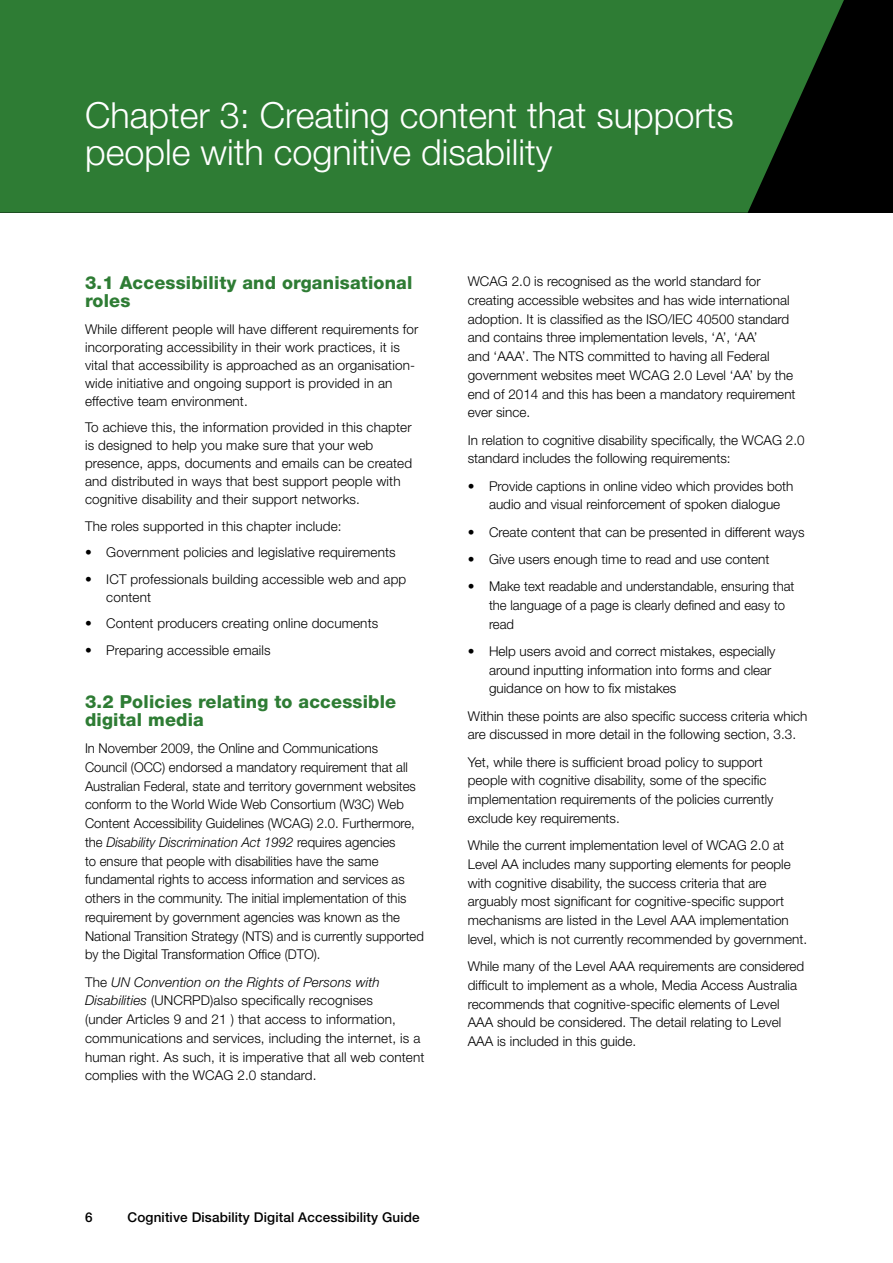
<style>
.page{position:relative;width:893px;height:1263px;background:#fff}
.page>*{position:absolute;margin:0;border:0;box-sizing:border-box;transform-origin:0 0}
.t1{font:300 36px/37.5px "Helvetica Neue LT Pro";color:#fff}
.t2{font:800 18px/18px "Helvetica Neue LT Pro";letter-spacing:.01em;color:#2e7c34}
.t3{font:300 13.5px/18.8px "Helvetica Neue LT Pro";color:#000}
.t4{font:500 13.5px "Helvetica Neue LT Pro";letter-spacing:.01em;color:#000}
.s1{font-style:italic}
</style>
<div class="page">
<div style="left:0;top:0;width:893px;height:213px;background:#000"></div>
<div style="left:0;top:0;width:844px;height:213px;background:#2e7c34"></div>
<h1 class="t1" style="left:85px;top:95px;width:650px">Chapter 3: Creating content that supports people with cognitive disability</h1>
<h2 class="t2" style="left:85px;top:274px;width:329px">3.1 Accessibility and organisational</h2>
<p class="t3" style="left:468px;top:272px;width:294px">WCAG 2.0 is recognised as the world standard for</p>
<h2 class="t2" style="left:85px;top:292px;width:47px">roles</h2>
<p class="t3" style="left:468px;top:290px;width:323px">creating accessible websites and has wide international</p>
<p class="t3" style="left:85px;top:320px;width:335px;line-height:18px">While different people will have different requirements for incorporating accessibility in their work practices, it is vital that accessibility is approached as an organisation&shy;wide initiative and ongoing support is provided in an effective team environment.</p>
<p class="t3" style="left:85px;top:418px;width:329px;line-height:18px">To achieve this, the information provided in this chapter is designed to help you make sure that your web presence, apps, documents and emails can be created and distributed in ways that best support people with cognitive disability and their support networks.</p>
<p class="t3" style="left:85px;top:516px;width:258px">The roles supported in this chapter include:</p>
<p class="t3" style="left:85px;top:543px;width:312px">• Government policies and legislative requirements</p>
<p class="t3" style="left:106px;top:570px;width:302px;line-height:18px;text-indent:-21px">• ICT professionals building accessible web and app content</p>
<p class="t3" style="left:85px;top:614px;width:295px">• Content producers creating online documents</p>
<p class="t3" style="left:85px;top:640px;width:187px">• Preparing accessible emails</p>
<h2 class="t2" style="left:85px;top:692px;width:313px">3.2 Policies relating to accessible digital media</h2>
<p class="t3" style="left:85px;top:739px;width:340px">In November 2009, the Online and Communications<br>Council (OCC) endorsed a mandatory requirement that all Australian Federal, state and territory government websites conform to the World Wide Web Consortium (W3C) Web Content Accessibility Guidelines (WCAG) 2.0. Furthermore, the <span class="s1">Disability Discrimination Act 1992</span> requires agencies<br>to ensure that people with disabilities have the same fundamental rights to access information and services as others in the community. The initial implementation of this requirement by government agencies was known as the National Transition Strategy (NTS) and is currently supported by the Digital Transformation Office (DTO).</p>
<p class="t3" style="left:85px;top:972px;width:341px">The <span class="s1">UN Convention on the Rights of Persons with Disabilities</span> (UNCRPD)also specifically recognises<br>(under Articles 9 and 21 ) that access to information, communications and services, including the internet, is a human right. As such, it is imperative that all web content complies with the WCAG 2.0 standard.</p>
<p class="t3" style="left:468px;top:309px;width:329px">adoption. It is classified as the ISO/IEC 40500 standard and contains three implementation levels, ‘A’, ‘AA’<br>and ‘AAA’. The NTS committed to having all Federal government websites meet WCAG 2.0 Level ‘AA’ by the end of 2014 and this has been a mandatory requirement ever since.</p>
<p class="t3" style="left:468px;top:430px;width:338px">In relation to cognitive disability specifically, the WCAG 2.0 standard includes the following requirements:</p>
<p class="t3" style="left:468px;top:476px;width:327px;text-align:center">• Provide captions in online video which provides both audio and visual reinforcement of spoken dialogue</p>
<p class="t3" style="left:468px;top:522px;width:338px">• Create content that can be presented in different ways</p>
<p class="t3" style="left:468px;top:549px;width:303px">• Give users enough time to read and use content</p>
<p class="t3" style="left:489px;top:577px;width:307px;text-indent:-21px">• Make text readable and understandable, ensuring that the language of a page is clearly defined and easy to read</p>
<p class="t3" style="left:489px;top:641px;width:288px;text-indent:-21px">• Help users avoid and correct mistakes, especially around inputting information into forms and clear guidance on how to fix mistakes</p>
<p class="t3" style="left:468px;top:706px;width:341px">Within these points are also specific success criteria which are discussed in more detail in the following section, 3.3.</p>
<p class="t3" style="left:468px;top:752px;width:307px">Yet, while there is sufficient broad policy to support people with cognitive disability, some of the specific implementation requirements of the policies currently exclude key requirements.</p>
<p class="t3" style="left:468px;top:836px;width:341px">While the current implementation level of WCAG 2.0 at Level AA includes many supporting elements for people with cognitive disability, the success criteria that are arguably most significant for cognitive-specific support mechanisms are listed in the Level AAA implementation level, which is not currently recommended by government.</p>
<p class="t3" style="left:468px;top:957px;width:338px">While many of the Level AAA requirements are considered difficult to implement as a whole, Media Access Australia recommends that cognitive-specific elements of Level AAA should be considered. The detail relating to Level AAA is included in this guide.</p>
<p class="t4" style="left:85px;top:1209px;width:9px">6</p>
<p class="t4" style="left:128px;top:1209px;width:294px">Cognitive Disability Digital Accessibility Guide</p>
</div>
